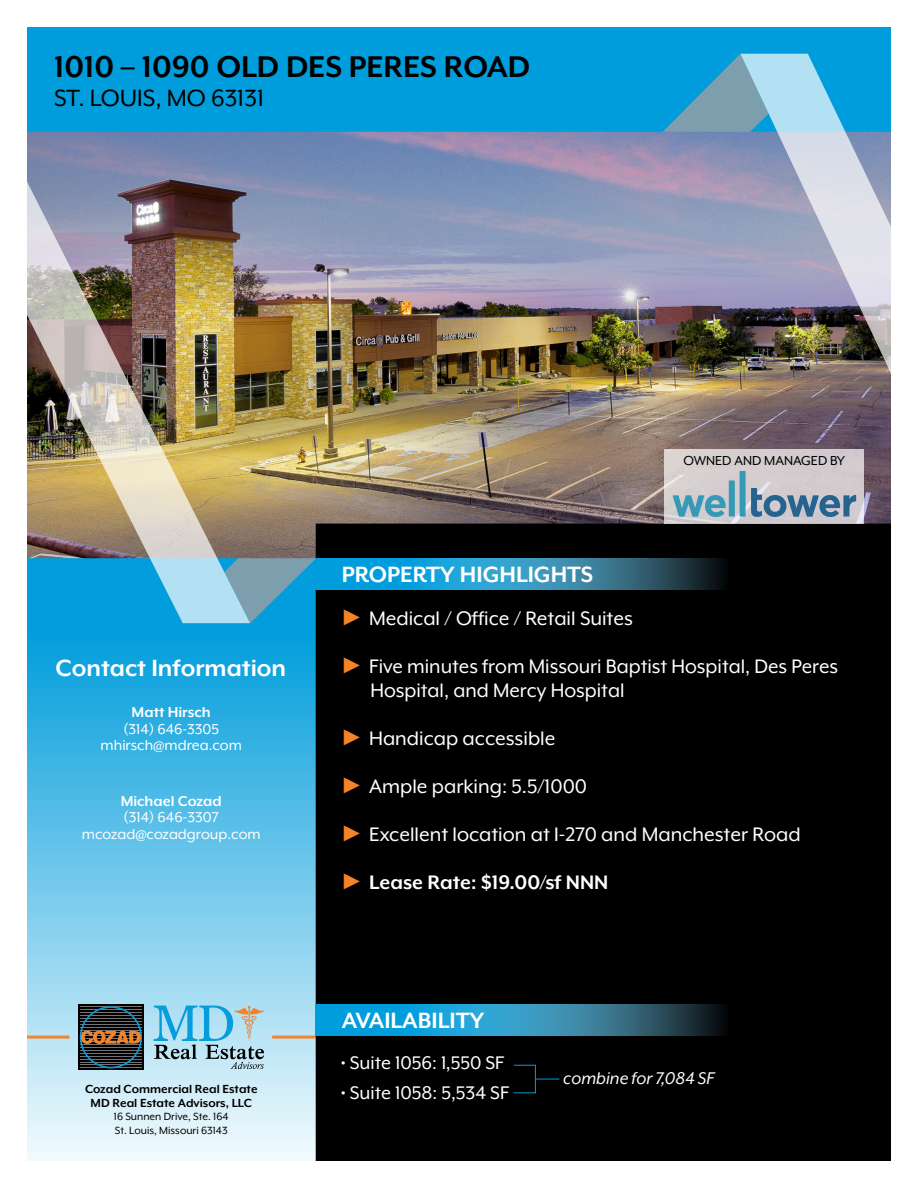
<style>
.page{position:relative;width:918px;height:1188px;background:#fff}
.page>*{position:absolute;margin:0;border:0;box-sizing:border-box;transform-origin:0 0}
.t1{font:700 34.5px "Mr Eaves XL Mod OT";color:#000}
.t2{font:700 27px "Mr Eaves XL Mod OT";color:#fff}
.t3{font:27px "Mr Eaves XL Mod OT";color:#000}
.t4{font:700 25.5px "Mr Eaves XL San OT";color:#fff}
.t5{font:22.5px "Mr Eaves XL Mod OT";color:#fff}
.t6{font:700 22.5px "Mr Eaves XL Mod OT";color:#fff}
.t7{font:21px "Mr Eaves XL Mod OT";color:#fff}
.t8{font:italic 19.5px "Mr Eaves XL Mod OT";color:#fff}
.t9{font:16.5px "Mr Eaves XL Mod OT";color:#fff}
.t10{font:700 16.5px "Mr Eaves XL Mod OT";color:#fff}
.t11{font:15px "Mr Eaves XL Mod OT";color:#000}
.t12{font:700 13.5px "Mr Eaves XL Mod OT";color:#000}
.t13{font:12px "Mr Eaves XL Mod OT";color:#000}
.s1{font-family:"Arial";font-weight:700;color:#f58426}
.s2{font-family:"Arial";color:#f58426}
</style>
<div class="page">
<img style="left:27px;top:27px;width:864px;height:1134px">
<p class="t1" style="left:54px;top:49px;width:478px">1010 – 1090 OLD DES PERES ROAD</p>
<p class="t3" style="left:54px;top:84px;width:212px">ST. LOUIS, MO 63131</p>
<p class="t11" style="left:684px;top:453px;width:163px">OWNED AND MANAGED BY</p>
<p class="t2" style="left:56px;top:654px;width:232px">Contact Information</p>
<p class="t10" style="left:132px;top:704px;width:81px">Matt Hirsch</p>
<p class="t9" style="left:123px;top:721px;width:97px">(314) 646-3305</p>
<p class="t9" style="left:101px;top:737px;width:143px">mhirsch@mdrea.com</p>
<p class="t10" style="left:121px;top:792px;width:103px">Michael Cozad</p>
<p class="t9" style="left:124px;top:809px;width:97px">(314) 646-3307</p>
<p class="t9" style="left:82px;top:825px;width:180px">mcozad@cozadgroup.com</p>
<p class="t12" style="left:85px;top:1083px;width:174px">Cozad Commercial Real Estate</p>
<p class="t12" style="left:91px;top:1096px;width:163px">MD Real Estate Advisors, LLC</p>
<p class="t13" style="left:114px;top:1111px;width:116px">16 Sunnen Drive, Ste. 164</p>
<p class="t13" style="left:115px;top:1124px;width:114px">St. Louis, Missouri 63143</p>
<p class="t4" style="left:342px;top:562px;width:253px">PROPERTY HIGHLIGHTS</p>
<p class="t5" style="left:341px;top:607px;width:294px"><span class="s1">►</span> Medical / Office / Retail Suites</p>
<p class="t5" style="left:341px;top:655px;width:499px"><span class="s1">►</span> Five minutes from Missouri Baptist Hospital, Des Peres</p>
<p class="t5" style="left:370px;top:679px;width:255px">Hospital, and Mercy Hospital</p>
<p class="t5" style="left:341px;top:727px;width:216px"><span class="s1">►</span> Handicap accessible</p>
<p class="t5" style="left:341px;top:775px;width:248px"><span class="s1">►</span> Ample parking: 5.5/1000</p>
<p class="t5" style="left:341px;top:823px;width:461px"><span class="s1">►</span> Excellent location at I-270 and Manchester Road</p>
<p class="t6" style="left:341px;top:871px;width:269px"><span class="s2">►</span> Lease Rate: $19.00/sf NNN</p>
<p class="t4" style="left:342px;top:1008px;width:144px">AVAILABILITY</p>
<p class="t7" style="left:341px;top:1052px;width:165px">• Suite 1056: 1,550 SF</p>
<p class="t7" style="left:341px;top:1082px;width:170px">• Suite 1058: 5,534 SF</p>
<p class="t8" style="left:563px;top:1069px;width:153px">combine for 7,084 SF</p>
</div>
